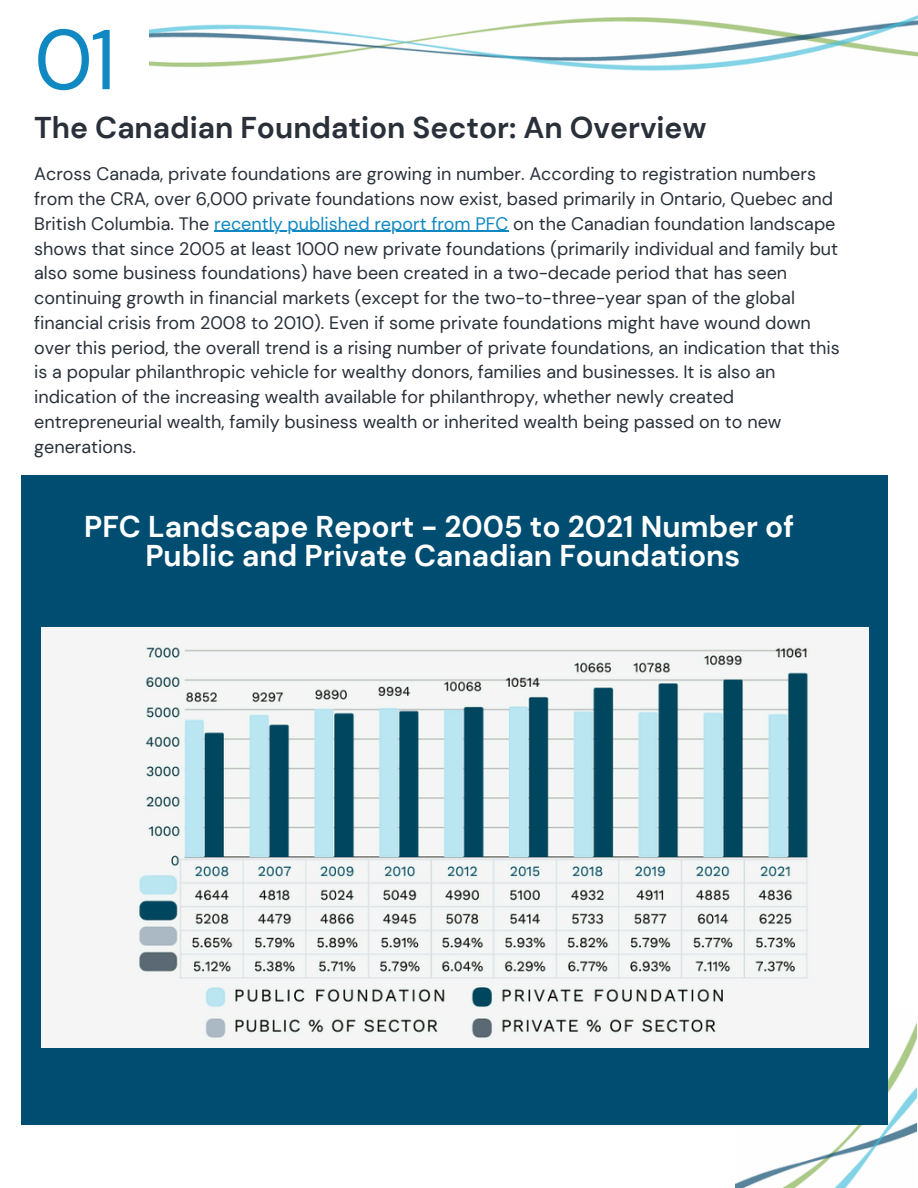
<style>
.page{position:relative;width:918px;height:1188px;background:#fff}
.page>*{position:absolute;margin:0;border:0;box-sizing:border-box;transform-origin:0 0}
.t1{font:84.6px "DM Sans";color:#1088c2}
.t2{font:700 30px/29.2px "DM Sans";color:#fff;text-align:center}
.t3{font:700 30px "DM Sans";color:#293039}
.t4{font:18px/24.8px "DM Sans";color:#293039}
.s1{color:#1088c2}
</style>
<div class="page">
<hr style="left:214px;top:231px;width:294px;height:1px;background:#1088c2">
<img style="left:736px;top:1022px;width:181px;height:166px">
<div style="left:22px;top:475px;width:866px;height:650px;background:#004d72"></div>
<img style="left:41px;top:628px;width:827px;height:420px">
<img style="left:149px;top:15px;width:769px;height:56px">
<p class="t1" style="left:34px;top:5px;width:83px">01</p>
<p class="t3" style="left:34px;top:108px;width:674px">The Canadian Foundation Sector: An Overview</p>
<h1 class="t4" style="left:34px;top:162px;width:803px">Across Canada, private foundations are growing in number. According to registration numbers from the CRA, over 6,000 private foundations now exist, based primarily in Ontario, Quebec and<br>British Columbia. The <span class="s1">recently published report from PFC</span> on the Canadian foundation landscape</h1>
<p class="t4" style="left:34px;top:236px;width:807px">shows that since 2005 at least 1000 new private foundations (primarily individual and family but also some business foundations) have been created in a two-decade period that has seen continuing growth in financial markets (except for the two-to-three-year span of the global financial crisis from 2008 to 2010). Even if some private foundations might have wound down over this period, the overall trend is a rising number of private foundations, an indication that this is a popular philanthropic vehicle for wealthy donors, families and businesses. It is also an indication of the increasing wealth available for philanthropy, whether newly created entrepreneurial wealth, family business wealth or inherited wealth being passed on to new generations.</p>
<p class="t2" style="left:84px;top:512px;width:711px">PFC Landscape Report - 2005 to 2021 Number of<br>Public and Private Canadian Foundations</p>
</div>
